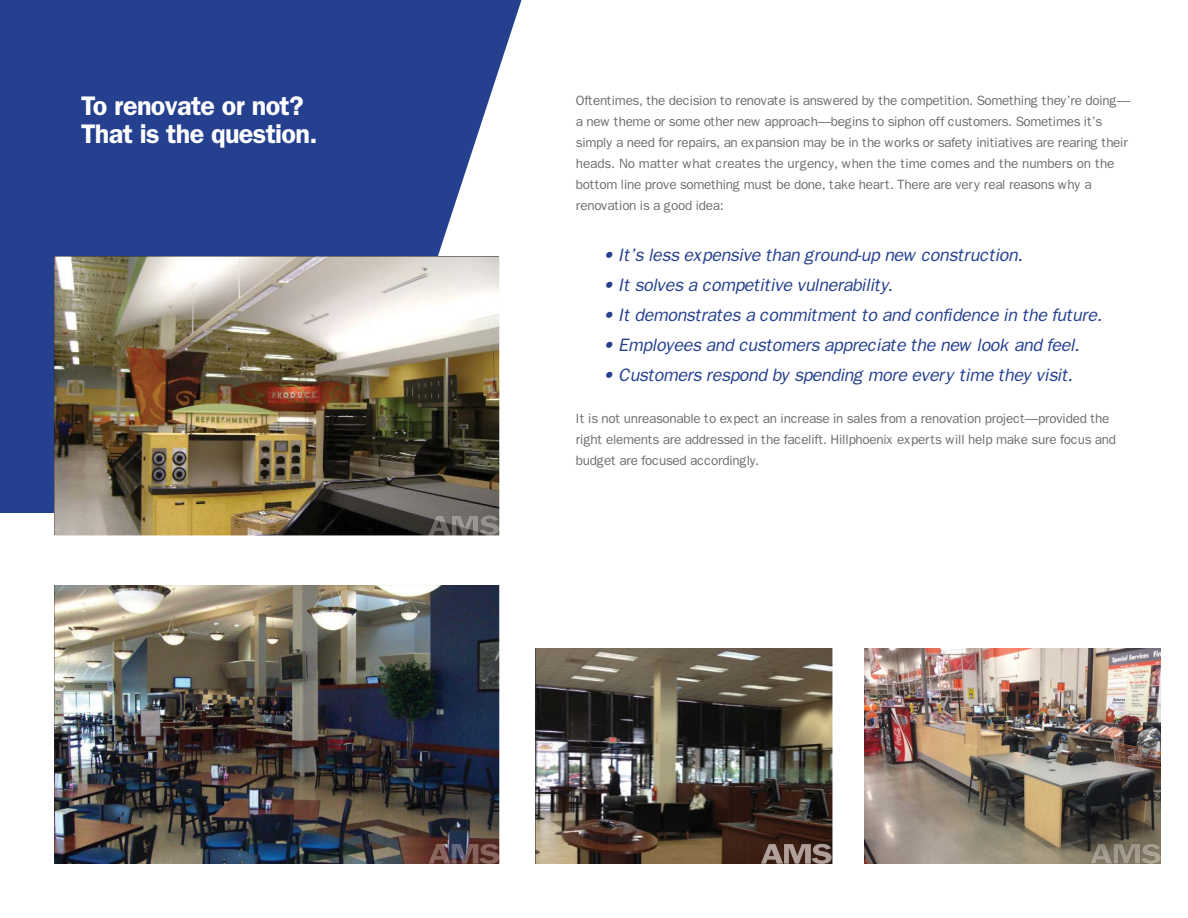
<style>
.page{position:relative;width:1188px;height:918px;background:#fff}
.page>*{position:absolute;margin:0;border:0;box-sizing:border-box;transform-origin:0 0}
.t1{font:600 27px/28.5px "Franklin Gothic";letter-spacing:-.025em;color:#fff}
.t2{font:italic 18px "Franklin Gothic";letter-spacing:-.025em;color:#25408f}
.t3{font:13.5px/21px "Franklin Gothic";letter-spacing:-.025em;color:#6d6e71}
</style>
<div class="page">
<img style="left:535px;top:648px;width:297px;height:216px">
<img style="left:864px;top:648px;width:297px;height:216px">
<svg style="left:0;top:0;width:522px;height:513px;background:#3c549a"></svg>
<img style="left:54px;top:585px;width:445px;height:279px">
<img style="left:54px;top:256px;width:445px;height:279px">
<img style="left:429px;top:515px;width:70px;height:20px">
<img style="left:429px;top:844px;width:70px;height:20px">
<img style="left:761px;top:844px;width:71px;height:20px">
<img style="left:1090px;top:844px;width:71px;height:20px">
<h1 class="t1" style="left:81px;top:91px;width:238px">To renovate or not?<br>That is the question.</h1>
<p class="t3" style="left:576px;top:90px;width:556px">Oftentimes, the decision to renovate is answered by the competition. Something they’re doing— a new theme or some other new approach—begins to siphon off customers. Sometimes it’s simply a need for repairs, an expansion may be in the works or safety initiatives are rearing their heads. No matter what creates the urgency, when the time comes and the numbers on the bottom line prove something must be done, take heart. There are very real reasons why a renovation is a good idea:</p>
<h2 class="t2" style="left:603px;top:244px;width:421px">• It’s less expensive than ground-up new construction.</h2>
<h2 class="t2" style="left:603px;top:274px;width:291px">• It solves a competitive vulnerability.</h2>
<h2 class="t2" style="left:603px;top:304px;width:501px">• It demonstrates a commitment to and confidence in the future.</h2>
<h2 class="t2" style="left:603px;top:334px;width:478px">• Employees and customers appreciate the new look and feel.</h2>
<h2 class="t2" style="left:603px;top:364px;width:471px">• Customers respond by spending more every time they visit.</h2>
<p class="t3" style="left:576px;top:408px;width:542px">It is not unreasonable to expect an increase in sales from a renovation project—provided the right elements are addressed in the facelift. Hillphoenix experts will help make sure focus and budget are focused accordingly.</p>
</div>
